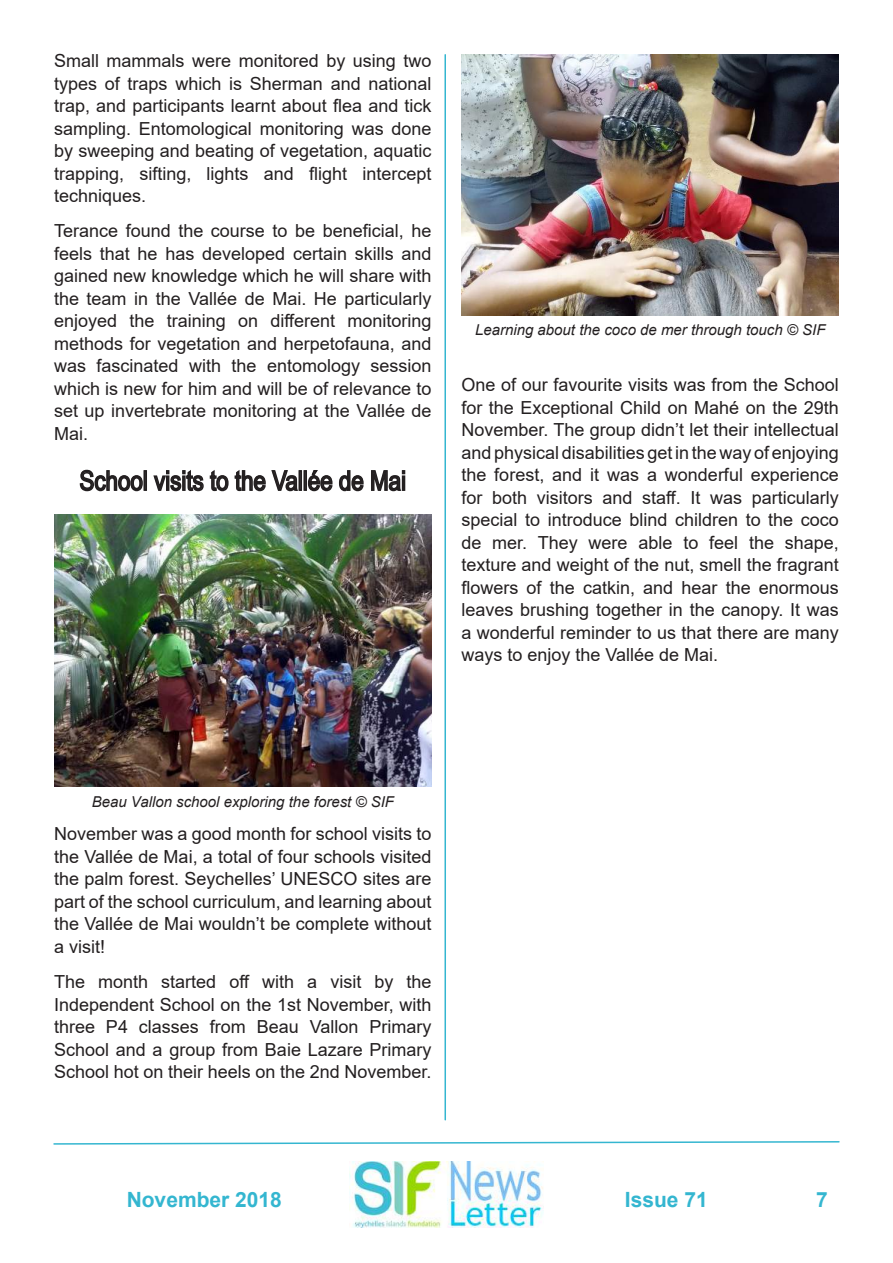
<style>
.page{position:relative;width:893px;height:1263px;background:#fff}
.page>*{position:absolute;margin:0;border:0;box-sizing:border-box;transform-origin:0 0}
.t1{font:27px "Arial Narrow";color:#231f20}
.t2{font:700 21px "Arial";color:#34b6d0}
.t3{font:18px/22.5px "Arial";color:#231f20;text-align:justify}
.t4{font:italic 15px "Arial";color:#231f20}
</style>
<div class="page">
<svg style="left:53px;top:1141px;width:787px;height:4px"></svg>
<img style="left:349px;top:1162px;width:194px;height:65px">
<svg style="left:79px;top:469px;width:65px;height:23px"></svg>
<div style="left:144px;top:470px;width:3px;height:21px;border:2px solid #231f20"></div>
<svg style="left:153px;top:470px;width:146px;height:22px"></svg>
<div style="left:299px;top:470px;width:3px;height:21px;border:2px solid #231f20"></div>
<div style="left:304px;top:470px;width:3px;height:21px;border:2px solid #231f20"></div>
<svg style="left:307px;top:470px;width:98px;height:22px"></svg>
<div style="left:402px;top:475px;width:3px;height:16px;border:2px solid #231f20"></div>
<hr style="left:444px;top:55px;width:2px;height:1065px;background:#34b6d0">
<img style="left:54px;top:514px;width:378px;height:272px">
<img style="left:461px;top:54px;width:378px;height:262px">
<p class="t3" style="left:54px;top:49px;width:379px">Small mammals were monitored by using two types of traps which is Sherman and national trap, and participants learnt about flea and tick sampling. Entomological monitoring was done by sweeping and beating of vegetation, aquatic trapping, sifting, lights and flight intercept techniques.</p>
<p class="t3" style="left:54px;top:220px;width:379px">Terance found the course to be beneficial, he feels that he has developed certain skills and gained new knowledge which he will share with the team in the Vallée de Mai. He particularly enjoyed the training on different monitoring methods for vegetation and herpetofauna, and was fascinated with the entomology session which is new for him and will be of relevance to set up invertebrate monitoring at the Vallée de Mai.</p>
<h1 class="t1" style="left:80px;top:461px;width:328px">School visits to the Vallée de Mai</h1>
<p class="t4" style="left:475px;top:320px;width:352px">Learning about the coco de mer through touch © SIF</p>
<p class="t3" style="left:461px;top:374px;width:379px">One of our favourite visits was from the School for the Exceptional Child on Mahé on the 29th November. The group didn’t let their intellectual and physical disabilities get in the way of enjoying the forest, and it was a wonderful experience for both visitors and staff. It was particularly special to introduce blind children to the coco de mer. They were able to feel the shape, texture and weight of the nut, smell the fragrant flowers of the catkin, and hear the enormous leaves brushing together in the canopy. It was a wonderful reminder to us that there are many ways to enjoy the Vallée de Mai.</p>
<p class="t4" style="left:92px;top:792px;width:304px">Beau Vallon school exploring the forest © SIF</p>
<p class="t3" style="left:54px;top:823px;width:379px">November was a good month for school visits to the Vallée de Mai, a total of four schools visited the palm forest. Seychelles’ UNESCO sites are part of the school curriculum, and learning about the Vallée de Mai wouldn’t be complete without a visit!</p>
<p class="t3" style="left:54px;top:970px;width:379px">The month started off with a visit by the Independent School on the 1st November, with three P4 classes from Beau Vallon Primary School and a group from Baie Lazare Primary School hot on their heels on the 2nd November.</p>
<p class="t2" style="left:127px;top:1185px;width:157px">November 2018</p>
<p class="t2" style="left:625px;top:1185px;width:84px">Issue 71</p>
<p class="t2" style="left:816px;top:1184px;width:13px">7</p>
</div>
